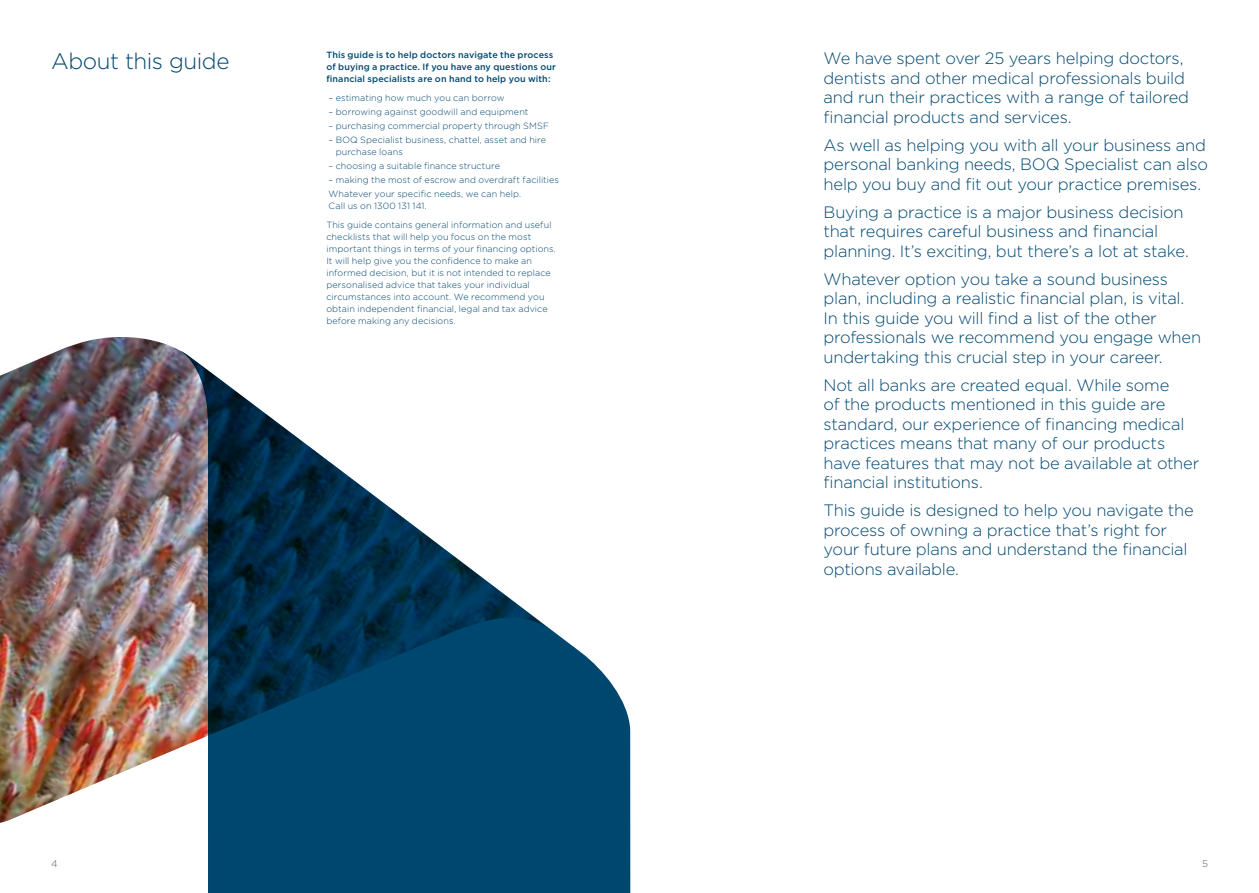
<style>
.page{position:relative;width:1259px;height:893px;background:#fff}
.page>*{position:absolute;margin:0;border:0;box-sizing:border-box;transform-origin:0 0}
.t1{font:300 22.5px "Gotham";letter-spacing:-.02em;color:#004770}
.t2{font:300 16.5px/19.5px "Gotham";letter-spacing:-.015em;color:#004770}
.t3{font:300 9.75px "Gotham";color:#58595b}
.t4{font:300 9px/12px "Gotham";letter-spacing:.01em;color:#004770}
.t5{font:500 9px/12px "Gotham";letter-spacing:.01em;color:#004770}
</style>
<div class="page">
<svg style="left:208px;top:625px;width:422px;height:268px;background:#115379"></svg>
<img style="left:0;top:337px;width:545px;height:487px">
<p class="t5" style="left:326px;top:49px;width:231px">This guide is to help doctors navigate the process of buying a practice. If you have any questions our financial specialists are on hand to help you with:</p>
<p class="t4" style="left:328px;top:91px;width:177px">– estimating how much you can borrow</p>
<p class="t4" style="left:328px;top:105px;width:201px">– borrowing against goodwill and equipment</p>
<p class="t4" style="left:328px;top:119px;width:222px">– purchasing commercial property through SMSF</p>
<p class="t4" style="left:336px;top:134px;width:212px;text-indent:-7px">– BOQ Specialist business, chattel, asset and hire purchase loans</p>
<p class="t4" style="left:328px;top:160px;width:173px">– choosing a suitable finance structure</p>
<p class="t4" style="left:328px;top:173px;width:232px;line-height:14.1px">– making the most of escrow and overdraft facilities<br>Whatever your specific needs, we can help.</p>
<p class="t4" style="left:326px;top:197px;width:227px;line-height:18.5px">Call us on 1300 131 141.<br>This guide contains general information and useful</p>
<p class="t4" style="left:326px;top:230px;width:231px">checklists that will help you focus on the most important things in terms of your financing options.<br>It will help give you the confidence to make an informed decision, but it is not intended to replace personalised advice that takes your individual circumstances into account. We recommend you obtain independent financial, legal and tax advice before making any decisions.</p>
<h1 class="t1" style="left:51px;top:47px;width:180px">About this guide</h1>
<p class="t2" style="left:823px;top:48px;width:367px">We have spent over 25 years helping doctors, dentists and other medical professionals build and run their practices with a range of tailored financial products and services.</p>
<p class="t2" style="left:823px;top:135px;width:386px">As well as helping you with all your business and personal banking needs, BOQ Specialist can also help you buy and fit out your practice premises.</p>
<p class="t2" style="left:823px;top:202px;width:367px">Buying a practice is a major business decision that requires careful business and financial planning. It’s exciting, but there’s a lot at stake.</p>
<p class="t2" style="left:823px;top:269px;width:379px">Whatever option you take a sound business plan, including a realistic financial plan, is vital.<br>In this guide you will find a list of the other professionals we recommend you engage when undertaking this crucial step in your career.</p>
<p class="t2" style="left:823px;top:375px;width:377px">Not all banks are created equal. While some<br>of the products mentioned in this guide are standard, our experience of financing medical practices means that many of our products have features that may not be available at other financial institutions.</p>
<p class="t2" style="left:823px;top:500px;width:372px">This guide is designed to help you navigate the process of owning a practice that’s right for your future plans and understand the financial options available.</p>
<p class="t3" style="left:51px;top:857px;width:8px">4</p>
<p class="t3" style="left:1202px;top:857px;width:7px">5</p>
</div>
